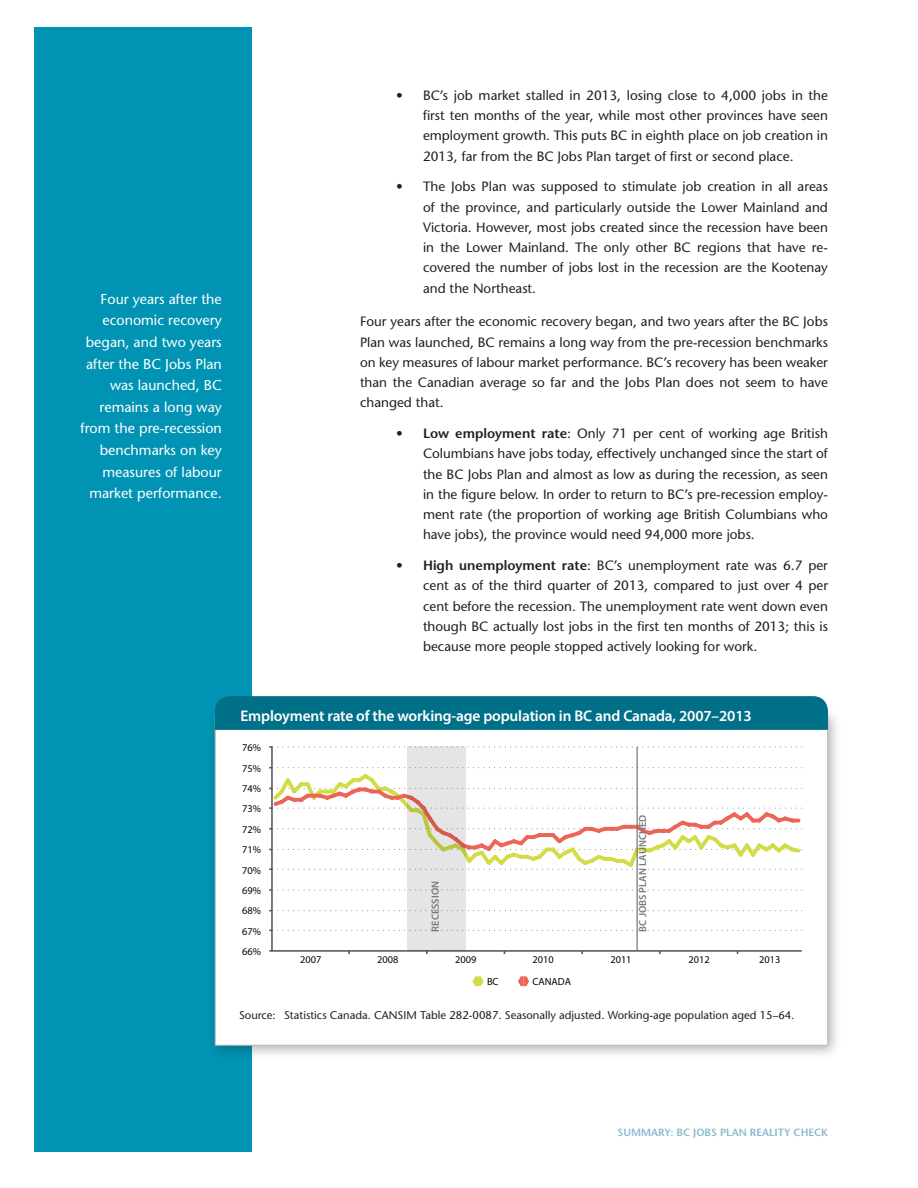
<style>
.page{position:relative;width:918px;height:1188px;background:#fff}
.page>*{position:absolute;margin:0;border:0;box-sizing:border-box;transform-origin:0 0}
.figure_head{font:600 15.45px "Myriad Pro";letter-spacing:-.01em;color:#fff}
.callout_left{font:500 14.25px/21.6px "Stone Sans Std";color:#fff;text-align:right}
.body_text{font:500 13.5px/20.2px "Stone Sans Std";color:#231f20;text-align:justify}
.figure_source{font:500 11.25px "Stone Sans Std";color:#231f20}
.t1{font:600 10.5px "Stone Sans Std";color:#8bbad0}
.t2{font:10.35px "Myriad Pro";color:#030505}
.t3{font:600 10.35px "Myriad Pro";color:#767b80}
.s1{font-weight:600}
</style>
<div class="page">
<div style="left:34px;top:27px;width:218px;height:1125px;background:#0093b3"></div>
<div style="left:206px;top:707px;width:637px;height:353px;background:#231f20;opacity:.35"></div>
<div style="left:215px;top:715px;width:613px;height:331px;background:#fff;border:1px solid #b6b8ba"></div>
<div style="left:215px;top:696px;width:613px;height:34px;background:#007089"></div>
<svg style="left:518px;top:976px;width:11px;height:10px"></svg>
<svg style="left:472px;top:976px;width:12px;height:10px"></svg>
<hr style="left:271px;top:746px;width:2px;height:205px;background:#52575b">
<svg style="left:269px;top:930px;width:534px;height:1px"></svg>
<svg style="left:269px;top:910px;width:534px;height:1px"></svg>
<svg style="left:269px;top:889px;width:533px;height:2px"></svg>
<svg style="left:269px;top:767px;width:534px;height:1px"></svg>
<svg style="left:269px;top:746px;width:533px;height:2px"></svg>
<hr style="left:272px;top:950px;width:530px;height:2px;background:#52575b">
<svg style="left:270px;top:771px;width:533px;height:99px"></svg>
<svg style="left:269px;top:785px;width:534px;height:70px"></svg>
<hr style="left:636px;top:747px;width:2px;height:204px;background:#767b80">
<div style="left:407px;top:746px;width:59px;height:205px;background:#e5e5e6"></div>
<p class="callout_left" style="left:80px;top:288px;width:143px">Four years after the economic recovery began, and two years after the BC Jobs Plan was launched, BC remains a long way from the pre-recession benchmarks on key measures of labour market performance.</p>
<p class="body_text" style="left:423px;top:85px;width:407px;text-indent:-27px">• BC’s job market stalled in 2013, losing close to 4,000 jobs in the first ten months of the year, while most other provinces have seen employment growth. This puts BC in eighth place on job creation in 2013, far from the BC Jobs Plan target of first or second place.</p>
<p class="body_text" style="left:423px;top:177px;width:407px;text-indent:-27px">• The Jobs Plan was supposed to stimulate job creation in all areas of the province, and particularly outside the Lower Mainland and Victoria. However, most jobs created since the recession have been in the Lower Mainland. The only other BC regions that have re&shy;covered the number of jobs lost in the recession are the Kootenay and the Northeast.</p>
<p class="body_text" style="left:360px;top:312px;width:470px">Four years after the economic recovery began, and two years after the BC Jobs Plan was launched, BC remains a long way from the pre-recession benchmarks on key measures of labour market performance. BC’s recovery has been weaker than the Canadian average so far and the Jobs Plan does not seem to have changed that.</p>
<p class="body_text" style="left:423px;top:423px;width:407px;text-indent:-27px"><span class="s1">• Low employment rate</span>: Only 71 per cent of working age British Columbians have jobs today, effectively unchanged since the start of the BC Jobs Plan and almost as low as during the recession, as seen in the figure below. In order to return to BC’s pre-recession employ&shy;ment rate (the proportion of working age British Columbians who have jobs), the province would need 94,000 more jobs.</p>
<p class="body_text" style="left:423px;top:555px;width:407px;text-indent:-27px"><span class="s1">• High unemployment rate</span>: BC’s unemployment rate was 6.7 per cent as of the third quarter of 2013, compared to just over 4 per cent before the recession. The unemployment rate went down even though BC actually lost jobs in the first ten months of 2013; this is because more people stopped actively looking for work.</p>
<p class="figure_head" style="left:241px;top:706px;width:513px">Employment rate of the working-age population in BC and Canada, 2007–2013</p>
<p class="t2" style="left:242px;top:742px;width:20px">76%</p>
<p class="t2" style="left:242px;top:762px;width:20px">75%</p>
<p class="t2" style="left:242px;top:782px;width:20px">74%</p>
<p class="t2" style="left:242px;top:803px;width:20px">73%</p>
<p class="t2" style="left:242px;top:823px;width:20px">72%</p>
<p class="t2" style="left:242px;top:843px;width:20px">71%</p>
<p class="t2" style="left:242px;top:864px;width:20px">70%</p>
<p class="t2" style="left:242px;top:884px;width:20px">69%</p>
<p class="t2" style="left:242px;top:904px;width:20px">68%</p>
<p class="t2" style="left:242px;top:925px;width:20px">67%</p>
<p class="t2" style="left:242px;top:945px;width:20px">66%</p>
<p class="t3" style="left:429px;top:932px;width:52px;rotate:-90deg">RECESSION</p>
<p class="t3" style="left:636px;top:932px;width:118px;rotate:-90deg">BC JOBS PLAN LAUNCHED</p>
<p class="t2" style="left:300px;top:953px;width:23px">2007</p>
<p class="t2" style="left:377px;top:953px;width:23px">2008</p>
<p class="t2" style="left:455px;top:953px;width:23px">2009</p>
<p class="t2" style="left:533px;top:953px;width:23px">2010</p>
<p class="t2" style="left:610px;top:953px;width:23px">2011</p>
<p class="t2" style="left:688px;top:953px;width:23px">2012</p>
<p class="t2" style="left:759px;top:953px;width:23px">2013</p>
<p class="t2" style="left:487px;top:975px;width:13px">BC</p>
<p class="t2" style="left:532px;top:975px;width:40px">CANADA</p>
<p class="figure_source" style="left:239px;top:1008px;width:557px">Source: Statistics Canada. CANSIM Table 282-0087. Seasonally adjusted. Working-age population aged 15–64.</p>
<p class="t1" style="left:618px;top:1126px;width:212px">SUMMARY: BC JOBS PLAN REALITY CHECK</p>
</div>
